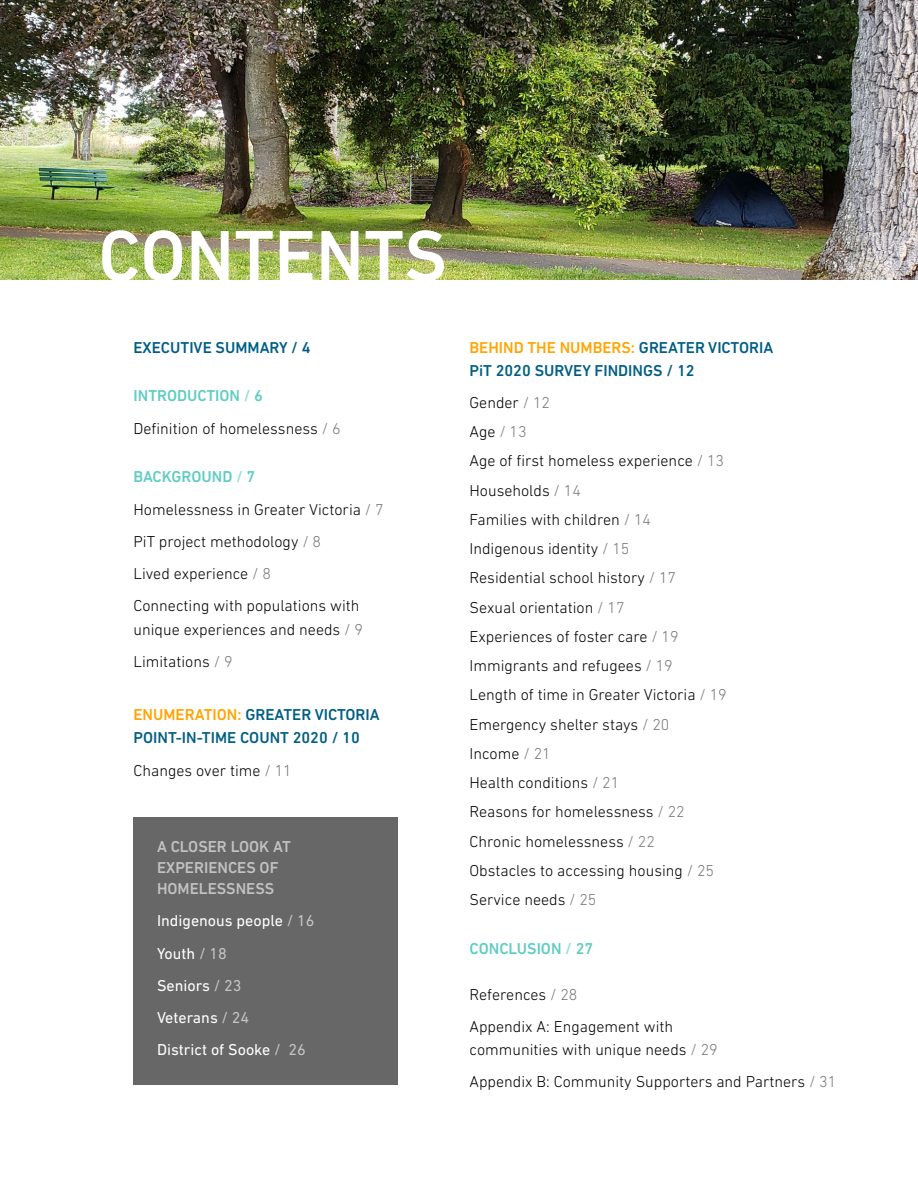
<style>
.page{position:relative;width:918px;height:1188px;background:#fff}
.page>*{position:absolute;margin:0;border:0;box-sizing:border-box;transform-origin:0 0}
.t1{font:500 73.05px "DIN Next LT Pro";color:#fff}
.t2{font:300 16.05px/29.2px "DIN Next LT Pro";color:#000}
.t3{font:500 16.05px/23.2px "DIN Next LT Pro";color:#005e85}
.t4{font:16.05px/32.2px "DIN Next LT Pro";color:#fff}
.t5{font:500 16.05px/21px "DIN Next LT Pro";color:#c2c2c2}
.t6{font:500 16.05px "DIN Next LT Pro";color:#5fccc3}
.s1{font-weight:500;color:#5fccc3}
.s2{font-weight:500;color:#95ddd7}
.s3{color:#757779}
.s4{color:#ffa400}
.s5{color:#c2c4c6}
.s6{color:#95ddd7}
</style>
<div class="page">
<img style="left:0;top:0;width:918px;height:279px">
<div style="left:134px;top:817px;width:264px;height:267px;background:#676767"></div>
<h1 class="t1" style="left:98px;top:214px;width:350px">CONTENTS</h1>
<p class="t3" style="left:134px;top:335px;width:179px">EXECUTIVE SUMMARY / 4</p>
<p class="t2" style="left:134px;top:380px;width:209px;line-height:32.2px"><span class="s1">INTRODUCTION</span> <span class="s2">/</span> <span class="s1">6<br></span>Definition of homelessness <span class="s3">/ 6</span></p>
<p class="t2" style="left:134px;top:461px;width:252px;line-height:32.2px"><span class="s1">BACKGROUND</span> <span class="s2">/</span> <span class="s1">7<br></span>Homelessness in Greater Victoria <span class="s3">/ 7<br></span>PiT project methodology <span class="s3">/ 8<br></span>Lived experience <span class="s3">/ 8<br></span>Connecting with populations with</p>
<p class="t2" style="left:134px;top:613px;width:231px;line-height:32.2px">unique experiences and needs <span class="s3">/ 9<br></span>Limitations <span class="s3">/ 9</span></p>
<p class="t3" style="left:134px;top:703px;width:248px"><span class="s4">ENUMERATION:</span> GREATER VICTORIA<br>POINT-IN-TIME COUNT 2020 / 10</p>
<p class="t2" style="left:134px;top:755px;width:160px">Changes over time <span class="s3">/ 11</span></p>
<p class="t5" style="left:157px;top:836px;width:135px">A CLOSER LOOK AT<br>EXPERIENCES OF<br>HOMELESSNESS</p>
<p class="t4" style="left:157px;top:904px;width:159px">Indigenous people <span class="s5">/ 16<br></span>Youth <span class="s5">/ 18<br></span>Seniors <span class="s5">/ 23<br></span>Veterans <span class="s5">/ 24<br></span>District of Sooke <span class="s5">/ 26</span></p>
<p class="t3" style="left:470px;top:335px;width:305px"><span class="s4">BEHIND THE NUMBERS:</span> GREATER VICTORIA<br>PiT 2020 SURVEY FINDINGS / 12</p>
<p class="t2" style="left:470px;top:388px;width:259px">Gender <span class="s3">/ 12<br></span>Age <span class="s3">/ 13<br></span>Age of first homeless experience <span class="s3">/ 13<br></span>Households <span class="s3">/ 14<br></span>Families with children <span class="s3">/ 14<br></span>Indigenous identity <span class="s3">/ 15<br></span>Residential school history <span class="s3">/ 17<br></span>Sexual orientation <span class="s3">/ 17<br></span>Experiences of foster care <span class="s3">/ 19<br></span>Immigrants and refugees <span class="s3">/ 19<br></span>Length of time in Greater Victoria <span class="s3">/ 19<br></span>Emergency shelter stays <span class="s3">/ 20<br></span>Income <span class="s3">/ 21<br></span>Health conditions <span class="s3">/ 21<br></span>Reasons for homelessness <span class="s3">/ 22<br></span>Chronic homelessness <span class="s3">/ 22<br></span>Obstacles to accessing housing <span class="s3">/ 25<br></span>Service needs <span class="s3">/ 25</span></p>
<p class="t6" style="left:470px;top:939px;width:125px">CONCLUSION <span class="s6">/</span> 27</p>
<p class="t2" style="left:470px;top:978px;width:205px;line-height:32.2px">References <span class="s3">/ 28<br></span>Appendix A: Engagement with</p>
<p class="t2" style="left:470px;top:1033px;width:368px;line-height:32.2px">communities with unique needs <span class="s3">/ 29<br></span>Appendix B: Community Supporters and Partners <span class="s3">/ 31</span></p>
</div>
